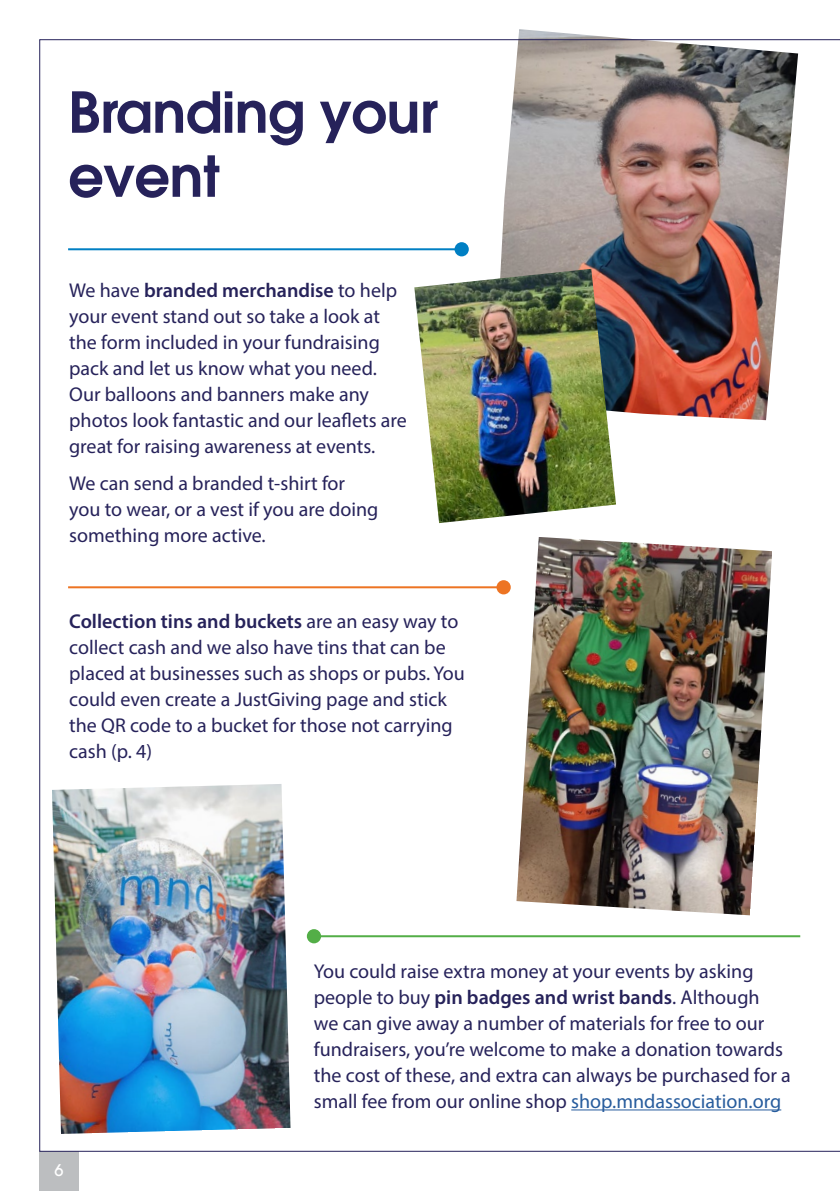
<style>
.page{position:relative;width:840px;height:1191px;background:#fff}
.page>*{position:absolute;margin:0;border:0;box-sizing:border-box;transform-origin:0 0}
.t1{font:600 56px/64px "ITC Avant Garde Std";letter-spacing:-.01em;color:#26225a}
.t2{font:20px/26px "Myriad Pro";color:#26225a}
.t3{font:500 16px "ITC Avant Garde Std";color:#fff}
.s1{font-weight:600}
.s2{color:#275c9d}
</style>
<div class="page">
<div style="left:39px;top:1151px;width:40px;height:40px;background:#bcbec0"></div>
<img style="left:518px;top:29px;width:113px;height:10px">
<img style="left:39px;top:39px;width:800px;height:1112px">
<h1 class="t1" style="left:68px;top:79px;width:371px">Branding your event</h1>
<p class="t2" style="left:69px;top:277px;width:339px">We have <span class="s1">branded merchandise</span> to help your event stand out so take a look at the form included in your fundraising pack and let us know what you need.<br>Our balloons and banners make any photos look fantastic and our leaflets are great for raising awareness at events.</p>
<p class="t2" style="left:69px;top:470px;width:310px">We can send a branded t-shirt for you to wear, or a vest if you are doing something more active.</p>
<p class="t2" style="left:69px;top:608px;width:397px"><span class="s1">Collection tins and buckets</span> are an easy way to collect cash and we also have tins that can be placed at businesses such as shops or pubs. You could even create a JustGiving page and stick the QR code to a bucket for those not carrying cash (p. 4)</p>
<p class="t3" style="left:55px;top:1159px;width:10px">6</p>
<p class="t2" style="left:314px;top:958px;width:478px">You could raise extra money at your events by asking people to buy <span class="s1">pin badges and wrist bands</span>. Although<br>we can give away a number of materials for free to our fundraisers, you’re welcome to make a donation towards the cost of these, and extra can always be purchased for a small fee from our online shop <span class="s2">shop.mndassociation.org</span></p>
</div>
